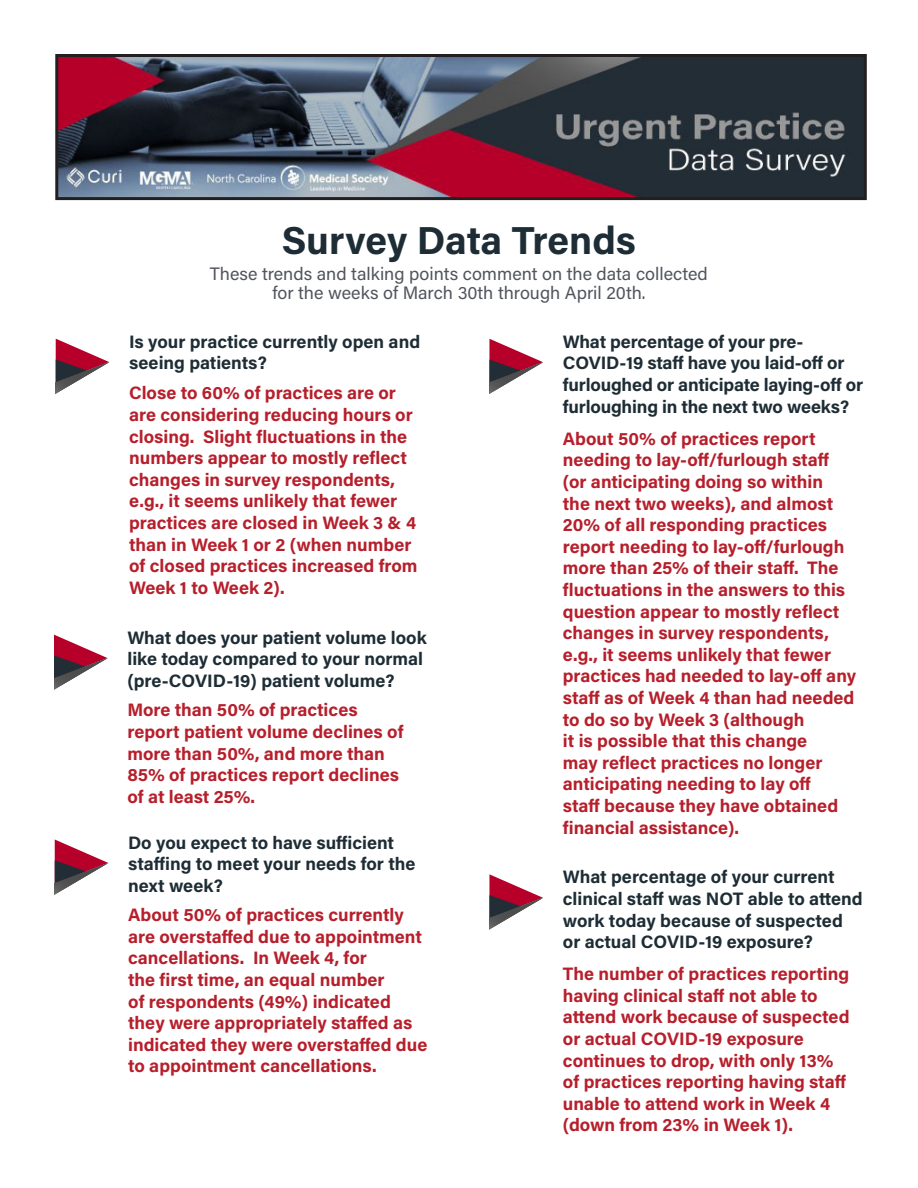
<style>
.page{position:relative;width:918px;height:1188px;background:#fff}
.page>*{position:absolute;margin:0;border:0;box-sizing:border-box;transform-origin:0 0}
.t1{font:700 39px "Acumin Pro";letter-spacing:-.005em;color:#1e2d35}
.t2{font:700 18px/21.6px "Acumin Pro";color:#b61f2b}
.t3{font:700 18px/21.6px "Acumin Pro";letter-spacing:-.005em;color:#1e2d35}
.t4{font:18px/19.5px "Acumin Pro";color:#52555d;text-align:center}
</style>
<div class="page">
<img style="left:59px;top:58px;width:804px;height:138px">
<div style="left:55px;top:54px;width:812px;height:146px;border:3px solid #231f20"></div>
<svg style="left:56px;top:339px;width:54px;height:55px"></svg>
<svg style="left:54px;top:635px;width:54px;height:55px"></svg>
<svg style="left:55px;top:840px;width:53px;height:55px"></svg>
<svg style="left:489px;top:339px;width:54px;height:55px"></svg>
<svg style="left:489px;top:874px;width:54px;height:56px"></svg>
<p class="t1" style="left:282px;top:213px;width:355px">Survey Data Trends</p>
<p class="t4" style="left:210px;top:263px;width:500px">These trends and talking points comment on the data collected for the weeks of March 30th through April 20th.</p>
<p class="t3" style="left:129px;top:330px;width:293px">Is your practice currently open and seeing patients?</p>
<p class="t2" style="left:129px;top:382px;width:290px">Close to 60% of practices are or are considering reducing hours or closing. Slight fluctuations in the numbers appear to mostly reflect changes in survey respondents, e.g., it seems unlikely that fewer practices are closed in Week 3 &amp; 4 than in Week 1 or 2 (when number of closed practices increased from<br>Week 1 to Week 2).</p>
<p class="t3" style="left:127px;top:626px;width:301px">What does your patient volume look like today compared to your normal (pre-COVID-19) patient volume?</p>
<p class="t2" style="left:127px;top:699px;width:278px">More than 50% of practices report patient volume declines of more than 50%, and more than<br>85% of practices report declines of at least 25%.</p>
<p class="t3" style="left:128px;top:831px;width:289px">Do you expect to have sufficient staffing to meet your needs for the next week?</p>
<p class="t2" style="left:128px;top:903px;width:301px">About 50% of practices currently are overstaffed due to appointment cancellations. In Week 4, for<br>the first time, an equal number<br>of respondents (49%) indicated they were appropriately staffed as indicated they were overstaffed due to appointment cancellations.</p>
<p class="t3" style="left:563px;top:330px;width:302px">What percentage of your pre-COVID-19 staff have you laid-off or furloughed or anticipate laying-off or furloughing in the next two weeks?</p>
<p class="t2" style="left:563px;top:427px;width:295px">About 50% of practices report needing to lay-off/furlough staff (or anticipating doing so within<br>the next two weeks), and almost<br>20% of all responding practices report needing to lay-off/furlough more than 25% of their staff. The fluctuations in the answers to this question appear to mostly reflect changes in survey respondents, e.g., it seems unlikely that fewer practices had needed to lay-off any staff as of Week 4 than had needed to do so by Week 3 (although<br>it is possible that this change<br>may reflect practices no longer anticipating needing to lay off<br>staff because they have obtained financial assistance).</p>
<p class="t3" style="left:563px;top:866px;width:301px">What percentage of your current clinical staff was NOT able to attend work today because of suspected or actual COVID-19 exposure?</p>
<p class="t2" style="left:563px;top:962px;width:288px">The number of practices reporting having clinical staff not able to attend work because of suspected or actual COVID-19 exposure continues to drop, with only 13% of practices reporting having staff unable to attend work in Week 4 (down from 23% in Week 1).</p>
</div>
